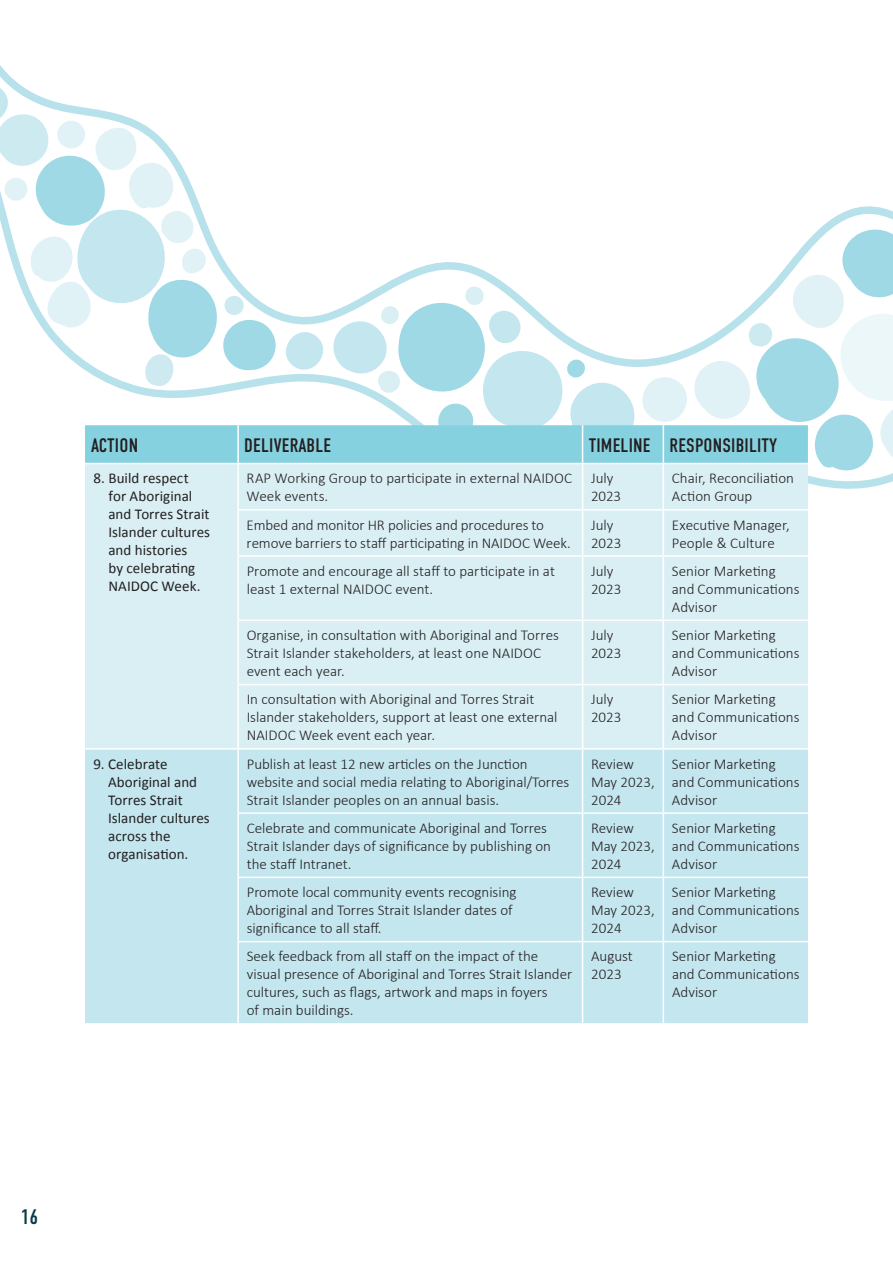
<style>
.page{position:relative;width:893px;height:1263px;background:#fff}
.page>*{position:absolute;margin:0;border:0;box-sizing:border-box;transform-origin:0 0}
.t1{font:21px "DIN Condensed";color:#083a49}
.t2{font:19.5px "DIN Condensed";letter-spacing:.01em;color:#231f20}
.t3{font:300 15px/18px "Calibri";color:#231f20}
.t4{font:15px/18px "Calibri";letter-spacing:.005em;color:#231f20}
</style>
<div class="page">
<svg style="left:0;top:74px;width:892px;height:400px"></svg>
<div style="left:85px;top:464px;width:723px;height:284px;background:#d9eff4"></div>
<div style="left:85px;top:750px;width:723px;height:273px;background:#c3e6ef"></div>
<hr style="left:237px;top:425px;width:2px;height:38px;background:#fff">
<hr style="left:582px;top:425px;width:1px;height:38px;background:#fff">
<hr style="left:663px;top:425px;width:1px;height:38px;background:#fff">
<hr style="left:85px;top:463px;width:153px;height:1px;background:#fff">
<hr style="left:238px;top:463px;width:345px;height:1px;background:#fff">
<hr style="left:237px;top:464px;width:2px;height:45px;background:#fff">
<hr style="left:583px;top:463px;width:80px;height:1px;background:#fff">
<hr style="left:582px;top:464px;width:1px;height:45px;background:#fff">
<hr style="left:663px;top:463px;width:145px;height:1px;background:#fff">
<hr style="left:663px;top:464px;width:1px;height:45px;background:#fff">
<hr style="left:237px;top:509px;width:346px;height:1px;background:#fff">
<hr style="left:237px;top:510px;width:2px;height:45px;background:#fff">
<hr style="left:583px;top:509px;width:80px;height:1px;background:#fff">
<hr style="left:582px;top:510px;width:1px;height:45px;background:#fff">
<hr style="left:663px;top:509px;width:145px;height:1px;background:#fff">
<hr style="left:663px;top:510px;width:1px;height:45px;background:#fff">
<hr style="left:237px;top:555px;width:346px;height:2px;background:#fff">
<hr style="left:237px;top:557px;width:2px;height:62px;background:#fff">
<hr style="left:583px;top:555px;width:80px;height:2px;background:#fff">
<hr style="left:582px;top:557px;width:1px;height:62px;background:#fff">
<hr style="left:663px;top:555px;width:145px;height:2px;background:#fff">
<hr style="left:663px;top:557px;width:1px;height:62px;background:#fff">
<hr style="left:237px;top:619px;width:346px;height:2px;background:#fff">
<hr style="left:237px;top:621px;width:2px;height:63px;background:#fff">
<hr style="left:583px;top:619px;width:80px;height:2px;background:#fff">
<hr style="left:582px;top:621px;width:1px;height:63px;background:#fff">
<hr style="left:663px;top:619px;width:145px;height:2px;background:#fff">
<hr style="left:663px;top:621px;width:1px;height:63px;background:#fff">
<hr style="left:237px;top:684px;width:346px;height:1px;background:#fff">
<hr style="left:237px;top:685px;width:2px;height:63px;background:#fff">
<hr style="left:583px;top:684px;width:80px;height:1px;background:#fff">
<hr style="left:582px;top:685px;width:1px;height:63px;background:#fff">
<hr style="left:663px;top:684px;width:145px;height:1px;background:#fff">
<hr style="left:663px;top:685px;width:1px;height:63px;background:#fff">
<hr style="left:582px;top:750px;width:1px;height:62px;background:#fff">
<hr style="left:663px;top:750px;width:1px;height:62px;background:#fff">
<hr style="left:237px;top:812px;width:346px;height:2px;background:#fff">
<hr style="left:583px;top:812px;width:80px;height:2px;background:#fff">
<hr style="left:582px;top:814px;width:1px;height:63px;background:#fff">
<hr style="left:663px;top:812px;width:145px;height:2px;background:#fff">
<hr style="left:663px;top:814px;width:1px;height:63px;background:#fff">
<hr style="left:237px;top:877px;width:346px;height:1px;background:#fff">
<hr style="left:583px;top:877px;width:80px;height:1px;background:#fff">
<hr style="left:582px;top:878px;width:1px;height:63px;background:#fff">
<hr style="left:663px;top:877px;width:145px;height:1px;background:#fff">
<hr style="left:663px;top:878px;width:1px;height:63px;background:#fff">
<hr style="left:237px;top:941px;width:346px;height:1px;background:#fff">
<hr style="left:583px;top:941px;width:80px;height:1px;background:#fff">
<hr style="left:582px;top:942px;width:1px;height:81px;background:#fff">
<hr style="left:663px;top:941px;width:145px;height:1px;background:#fff">
<hr style="left:663px;top:942px;width:1px;height:81px;background:#fff">
<hr style="left:237px;top:750px;width:2px;height:62px;background:#fff">
<hr style="left:237px;top:814px;width:2px;height:63px;background:#fff">
<hr style="left:237px;top:878px;width:2px;height:63px;background:#fff">
<hr style="left:237px;top:942px;width:2px;height:81px;background:#fff">
<hr style="left:892px;top:0;width:1px;height:1263px;background:#e6e7e9">
<h2 class="t2" style="left:91px;top:434px;width:49px">ACTION</h2>
<h2 class="t2" style="left:244px;top:434px;width:89px">DELIVERABLE</h2>
<h2 class="t2" style="left:589px;top:434px;width:190px">TIMELINE RESPONSIBILITY</h2>
<p class="t4" style="left:108px;top:469px;width:103px;text-indent:-15px">8. Build respect for Aboriginal and Torres Strait<br>Islander cultures and histories<br>by celebrating<br>NAIDOC Week.</p>
<p class="t3" style="left:247px;top:469px;width:327px">RAP Working Group to participate in external NAIDOC<br>Week events.</p>
<p class="t3" style="left:591px;top:469px;width:32px">July<br>2023</p>
<p class="t3" style="left:672px;top:469px;width:124px">Chair, Reconciliation<br>Action Group</p>
<p class="t3" style="left:247px;top:515px;width:325px">Embed and monitor HR policies and procedures to remove barriers to staff participating in NAIDOC Week.</p>
<p class="t3" style="left:591px;top:515px;width:32px">July<br>2023</p>
<p class="t3" style="left:672px;top:515px;width:119px">Executive Manager,<br>People &amp; Culture</p>
<p class="t3" style="left:247px;top:561px;width:310px">Promote and encourage all staff to participate in at least 1 external NAIDOC event.</p>
<p class="t3" style="left:591px;top:561px;width:32px">July<br>2023</p>
<p class="t3" style="left:672px;top:561px;width:129px">Senior Marketing and Communications<br>Advisor</p>
<p class="t3" style="left:247px;top:625px;width:314px">Organise, in consultation with Aboriginal and Torres<br>Strait Islander stakeholders, at least one NAIDOC event each year.</p>
<p class="t3" style="left:591px;top:625px;width:32px">July<br>2023</p>
<p class="t3" style="left:672px;top:625px;width:129px">Senior Marketing and Communications<br>Advisor</p>
<p class="t3" style="left:247px;top:690px;width:312px">In consultation with Aboriginal and Torres Strait<br>Islander stakeholders, support at least one external<br>NAIDOC Week event each year.</p>
<p class="t3" style="left:591px;top:690px;width:32px">July<br>2023</p>
<p class="t3" style="left:672px;top:690px;width:129px">Senior Marketing and Communications<br>Advisor</p>
<p class="t4" style="left:108px;top:755px;width:103px;text-indent:-14px">9. Celebrate<br>Aboriginal and<br>Torres Strait<br>Islander cultures across the organisation.</p>
<p class="t3" style="left:247px;top:754px;width:324px">Publish at least 12 new articles on the Junction website and social media relating to Aboriginal/Torres<br>Strait Islander peoples on an annual basis.</p>
<p class="t3" style="left:591px;top:754px;width:65px">Review<br>May 2023,<br>2024</p>
<p class="t3" style="left:672px;top:754px;width:129px">Senior Marketing and Communications<br>Advisor</p>
<p class="t3" style="left:247px;top:818px;width:306px">Celebrate and communicate Aboriginal and Torres<br>Strait Islander days of significance by publishing on the staff Intranet.</p>
<p class="t3" style="left:591px;top:818px;width:65px">Review<br>May 2023,<br>2024</p>
<p class="t3" style="left:672px;top:818px;width:129px">Senior Marketing and Communications<br>Advisor</p>
<p class="t3" style="left:247px;top:882px;width:271px">Promote local community events recognising<br>Aboriginal and Torres Strait Islander dates of significance to all staff.</p>
<p class="t3" style="left:591px;top:882px;width:65px">Review<br>May 2023,<br>2024</p>
<p class="t3" style="left:672px;top:882px;width:129px">Senior Marketing and Communications<br>Advisor</p>
<p class="t3" style="left:247px;top:947px;width:327px">Seek feedback from all staff on the impact of the visual presence of Aboriginal and Torres Strait Islander cultures, such as flags, artwork and maps in foyers<br>of main buildings.</p>
<p class="t3" style="left:591px;top:947px;width:43px">August<br>2023</p>
<p class="t3" style="left:672px;top:947px;width:129px">Senior Marketing and Communications<br>Advisor</p>
<h1 class="t1" style="left:21px;top:1205px;width:19px">16</h1>
</div>
